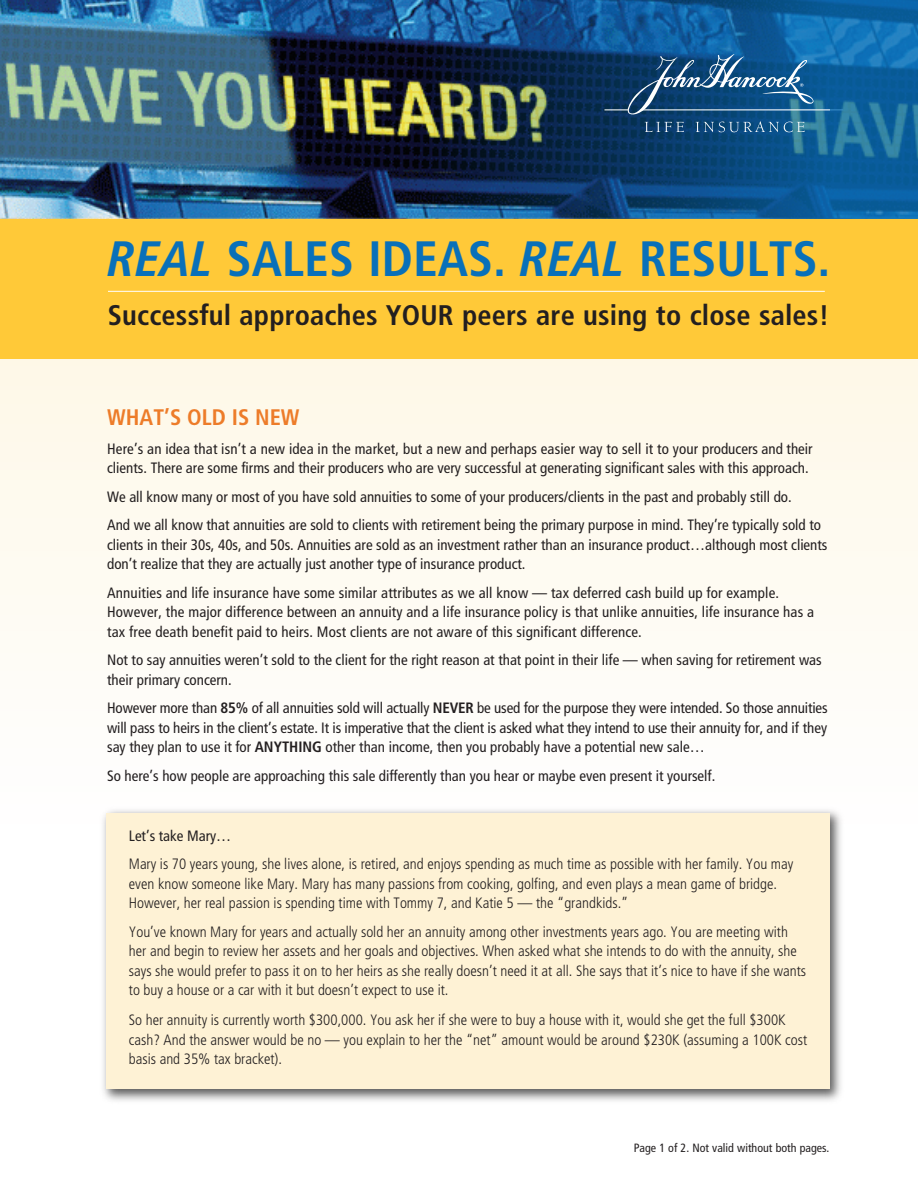
<style>
.page{position:relative;width:918px;height:1188px;background:#fff}
.page>*{position:absolute;margin:0;border:0;box-sizing:border-box;transform-origin:0 0}
.t1{font:700 condensed 49.65px "Frutiger LT Pro";color:#0970b9}
.t2{font:700 condensed 28.35px "Frutiger LT Pro";letter-spacing:.005em;color:#231f20}
.t3{font:700 condensed 22.5px "Frutiger LT Pro";color:#ed7c29}
.t4{font:condensed 15px/19.5px "Frutiger LT Pro";color:#231f20}
.t5{font:300 condensed 15px/19.5px "Frutiger LT Pro";color:#231f20}
.t6{font:condensed 12px "Frutiger LT Pro";color:#231f20}
.s1{font-style:italic}
.s2{font-weight:700}
</style>
<div class="page">
<div style="left:0;top:318px;width:918px;height:510px;background:#fefbf2"></div>
<img style="left:97px;top:804px;width:749px;height:297px">
<div style="left:107px;top:813px;width:723px;height:276px;background:#fef2d5"></div>
<img style="left:0;top:0;width:418px;height:219px">
<svg style="left:418px;top:0;width:412px;height:219px;background:#164872"></svg>
<svg style="left:645px;top:122px;width:39px;height:10px"></svg>
<svg style="left:696px;top:122px;width:109px;height:10px"></svg>
<hr style="left:641px;top:109px;width:202px;height:1px;background:#fff">
<svg style="left:604px;top:54px;width:213px;height:62px;background:#285b87"></svg>
<div style="left:830px;top:0;width:88px;height:227px;background:#0970b9;opacity:.8"></div>
<div style="left:0;top:219px;width:918px;height:139px;background:#ffc938"></div>
<hr style="left:108px;top:291px;width:717px;height:1px;background:#fff">
<h1 class="t1" style="left:108px;top:241px;width:724px"><span class="s1">REAL</span> SALES IDEAS. <span class="s1">REAL</span> RESULTS.</h1>
<h2 class="t2" style="left:108px;top:305px;width:723px">Successful approaches YOUR peers are using to close sales!</h2>
<h3 class="t3" style="left:107px;top:410px;width:194px">WHAT’S OLD IS NEW</h3>
<p class="t4" style="left:107px;top:441px;width:707px">Here’s an idea that isn’t a new idea in the market, but a new and perhaps easier way to sell it to your producers and their clients. There are some firms and their producers who are very successful at generating significant sales with this approach.</p>
<p class="t4" style="left:107px;top:484px;width:715px;line-height:28.5px">We all know many or most of you have sold annuities to some of your producers/clients in the past and probably still do.<br>And we all know that annuities are sold to clients with retirement being the primary purpose in mind. They’re typically sold to</p>
<p class="t4" style="left:107px;top:537px;width:722px">clients in their 30s, 40s, and 50s. Annuities are sold as an investment rather than an insurance product…although most clients don’t realize that they are actually just another type of insurance product.</p>
<p class="t4" style="left:107px;top:585px;width:708px">Annuities and life insurance have some similar attributes as we all know — tax deferred cash build up for example.<br>However, the major difference between an annuity and a life insurance policy is that unlike annuities, life insurance has a tax free death benefit paid to heirs. Most clients are not aware of this significant difference.</p>
<p class="t4" style="left:107px;top:652px;width:716px">Not to say annuities weren’t sold to the client for the right reason at that point in their life — when saving for retirement was their primary concern.</p>
<p class="t4" style="left:107px;top:700px;width:722px;text-align:justify">However more than <span class="s2">85%</span> of all annuities sold will actually <span class="s2">NEVER</span> be used for the purpose they were intended. So those annuities will pass to heirs in the client’s estate. It is imperative that the client is asked what they intend to use their annuity for, and if they say they plan to use it for <span class="s2">ANYTHING</span> other than income, then you probably have a potential new sale…</p>
<p class="t4" style="left:107px;top:768px;width:610px">So here’s how people are approaching this sale differently than you hear or maybe even present it yourself.</p>
<p class="t4" style="left:129px;top:827px;width:104px">Let’s take Mary…</p>
<p class="t5" style="left:129px;top:856px;width:666px">Mary is 70 years young, she lives alone, is retired, and enjoys spending as much time as possible with her family. You may even know someone like Mary. Mary has many passions from cooking, golfing, and even plays a mean game of bridge.<br>However, her real passion is spending time with Tommy 7, and Katie 5 — the “grandkids.”</p>
<p class="t5" style="left:129px;top:923px;width:679px">You’ve known Mary for years and actually sold her an annuity among other investments years ago. You are meeting with her and begin to review her assets and her goals and objectives. When asked what she intends to do with the annuity, she says she would prefer to pass it on to her heirs as she really doesn’t need it at all. She says that it’s nice to have if she wants to buy a house or a car with it but doesn’t expect to use it.</p>
<p class="t5" style="left:129px;top:1012px;width:680px">So her annuity is currently worth $300,000. You ask her if she were to buy a house with it, would she get the full $300K cash? And the answer would be no — you explain to her the “net” amount would be around $230K (assuming a 100K cost basis and 35% tax bracket).</p>
<p class="t6" style="left:634px;top:1144px;width:197px">Page 1 of 2. Not valid without both pages.</p>
</div>
